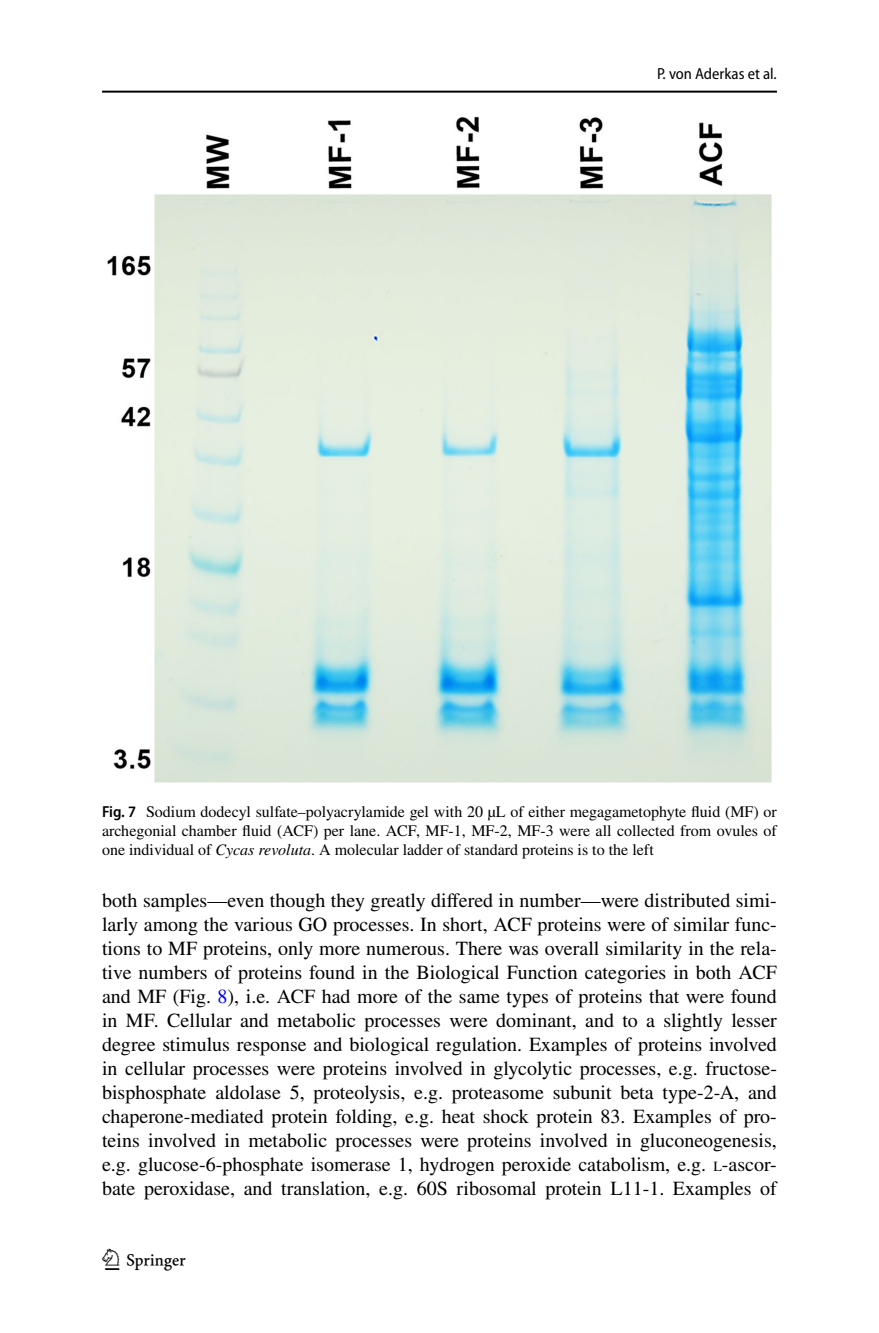
<style>
.page{position:relative;width:879px;height:1333px;background:#fff}
.page>*{position:absolute;margin:0;border:0;box-sizing:border-box;transform-origin:0 0}
.t1{font:30px "Springnew Regular 4";color:#000}
.t2{font:20px/24px "STIX";color:#000;text-align:justify}
.t3{font:16px/19px "STIX";color:#000;text-align:justify}
.t4{font:semi-condensed 16px "Myriad Pro";color:#000}
.s1{font-family:"Myriad Pro";font-weight:600;font-stretch:semi-condensed}
.s2{font-style:italic}
.s3{color:#00f}
.s4{font-size:14px}
</style>
<div class="page">
<hr style="left:102px;top:91px;width:675px;height:2px;background:#000">
<img style="left:108px;top:116px;width:663px;height:666px">
<p class="t4" style="left:657px;top:65px;width:121px">P. von Aderkas et al.</p>
<p class="t3" style="left:102px;top:803px;width:676px"><span class="s1">Fig. 7</span> Sodium dodecyl sulfate–polyacrylamide gel with 20 µL of either megagametophyte fluid (MF) or archegonial chamber fluid (ACF) per lane. ACF, MF-1, MF-2, MF-3 were all collected from ovules of one individual of <span class="s2">Cycas revoluta</span>. A molecular ladder of standard proteins is to the left</p>
<p class="t2" style="left:102px;top:889px;width:676px">both samples—even though they greatly differed in number—were distributed simi‑ larly among the various GO processes. In short, ACF proteins were of similar func‑ tions to MF proteins, only more numerous. There was overall similarity in the rela‑ tive numbers of proteins found in the Biological Function categories in both ACF and MF (Fig. <span class="s3">8</span>), i.e. ACF had more of the same types of proteins that were found in MF. Cellular and metabolic processes were dominant, and to a slightly lesser degree stimulus response and biological regulation. Examples of proteins involved in cellular processes were proteins involved in glycolytic processes, e.g. fructose&shy;bisphosphate aldolase 5, proteolysis, e.g. proteasome subunit beta type-2-A, and chaperone-mediated protein folding, e.g. heat shock protein 83. Examples of pro‑ teins involved in metabolic processes were proteins involved in gluconeogenesis, e.g. glucose-6-phosphate isomerase 1, hydrogen peroxide catabolism, e.g. <span class="s4">l</span>-ascor‑ bate peroxidase, and translation, e.g. 60S ribosomal protein L11-1. Examples of</p>
<h1 class="t1" style="left:105px;top:1248px;width:83px">1 3</h1>
</div>
